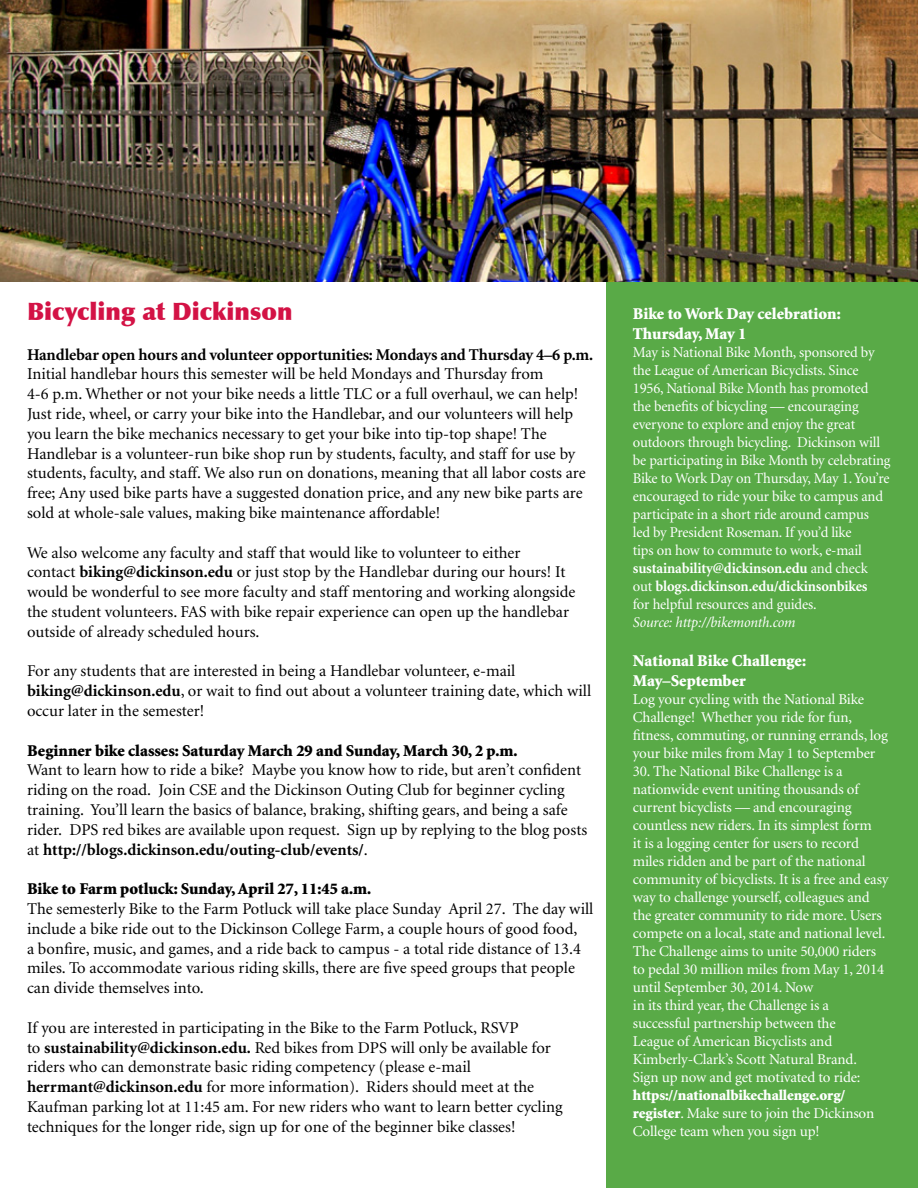
<style>
.page{position:relative;width:918px;height:1188px;background:#fff}
.page>*{position:absolute;margin:0;border:0;box-sizing:border-box;transform-origin:0 0}
.t1{font:900 24px "Optima";color:#d31245}
.t2{font:16.5px/19.8px "Minion";color:#000}
.t3{font:900 16.5px "Minion";color:#000}
.t4{font:900 16.5px/19.8px "Minion";color:#fff}
.t5{font:700 16.5px "Minion";letter-spacing:-.01em;color:#000}
.t6{font:15px/18px "Minion";letter-spacing:-.01em;color:#fff}
.t7{font:italic 15px "Minion";letter-spacing:-.01em;color:#fff}
.s1{font-weight:700}
.s2{font-weight:900}
</style>
<div class="page">
<div style="left:606px;top:255px;width:312px;height:933px;background:#59aa47"></div>
<img style="left:0;top:0;width:918px;height:281px">
<h1 class="t1" style="left:27px;top:297px;width:267px">Bicycling at Dickinson</h1>
<p class="t5" style="left:27px;top:346px;width:568px">Handlebar open hours and volunteer opportunities: Mondays and Thursday 4–6 p.m.</p>
<p class="t2" style="left:27px;top:365px;width:560px">Initial handlebar hours this semester will be held Mondays and Thursday from<br>4-6 p.m. Whether or not your bike needs a little TLC or a full overhaul, we can help!<br>Just ride, wheel, or carry your bike into the Handlebar, and our volunteers will help you learn the bike mechanics necessary to get your bike into tip-top shape! The Handlebar is a volunteer-run bike shop run by students, faculty, and staff for use by students, faculty, and staff. We also run on donations, meaning that all labor costs are free; Any used bike parts have a suggested donation price, and any new bike parts are sold at whole-sale values, making bike maintenance affordable!</p>
<p class="t2" style="left:27px;top:543px;width:550px">We also welcome any faculty and staff that would like to volunteer to either<br>contact <span class="s1">biking@dickinson.edu</span> or just stop by the Handlebar during our hours! It would be wonderful to see more faculty and staff mentoring and working alongside the student volunteers. FAS with bike repair experience can open up the handlebar outside of already scheduled hours.</p>
<p class="t2" style="left:27px;top:662px;width:566px">For any students that are interested in being a Handlebar volunteer, e-mail <span class="s1">biking@dickinson.edu</span>, or wait to find out about a volunteer training date, which will occur later in the semester!</p>
<p class="t3" style="left:27px;top:742px;width:492px">Beginner bike classes: Saturday March 29 and Sunday, March 30, 2 p.m.</p>
<p class="t2" style="left:27px;top:761px;width:562px">Want to learn how to ride a bike? Maybe you know how to ride, but aren’t confident riding on the road. Join CSE and the Dickinson Outing Club for beginner cycling training. You’ll learn the basics of balance, braking, shifting gears, and being a safe rider. DPS red bikes are available upon request. Sign up by replying to the blog posts at <span class="s1">http://blogs.dickinson.edu/outing-club/events/</span>.</p>
<p class="t3" style="left:27px;top:881px;width:346px">Bike to Farm potluck: Sunday, April 27, 11:45 a.m.</p>
<p class="t2" style="left:27px;top:900px;width:568px">The semesterly Bike to the Farm Potluck will take place Sunday April 27. The day will include a bike ride out to the Dickinson College Farm, a couple hours of good food,<br>a bonfire, music, and games, and a ride back to campus - a total ride distance of 13.4 miles. To accommodate various riding skills, there are five speed groups that people can divide themselves into.</p>
<p class="t2" style="left:27px;top:1018px;width:537px">If you are interested in participating in the Bike to the Farm Potluck, RSVP<br>to <span class="s1">sustainability@dickinson.edu.</span> Red bikes from DPS will only be available for riders who can demonstrate basic riding competency (please e-mail <span class="s1">herrmant@dickinson.edu</span> for more information). Riders should meet at the Kaufman parking lot at 11:45 am. For new riders who want to learn better cycling techniques for the longer ride, sign up for one of the beginner bike classes!</p>
<p class="t4" style="left:633px;top:304px;width:209px">Bike to Work Day celebration:<br>Thursday, May 1</p>
<p class="t6" style="left:633px;top:344px;width:259px">May is National Bike Month, sponsored by the League of American Bicyclists. Since 1956, National Bike Month has promoted<br>the benefits of bicycling — encouraging everyone to explore and enjoy the great outdoors through bicycling. Dickinson will be participating in Bike Month by celebrating Bike to Work Day on Thursday, May 1. You’re encouraged to ride your bike to campus and participate in a short ride around campus<br>led by President Roseman. If you’d like<br>tips on how to commute to work, e-mail <span class="s1">sustainability@dickinson.edu</span> and check out <span class="s1">blogs.dickinson.edu/dickinsonbikes<br></span>for helpful resources and guides.</p>
<p class="t7" style="left:633px;top:615px;width:164px">Source: http://bikemonth.com</p>
<p class="t4" style="left:633px;top:652px;width:175px">National Bike Challenge:<br>May–September</p>
<p class="t6" style="left:633px;top:691px;width:257px">Log your cycling with the National Bike Challenge! Whether you ride for fun, fitness, commuting, or running errands, log your bike miles from May 1 to September</p>
<p class="t6" style="left:633px;top:763px;width:257px">30. The National Bike Challenge is a nationwide event uniting thousands of current bicyclists — and encouraging countless new riders. In its simplest form<br>it is a logging center for users to record miles ridden and be part of the national community of bicyclists. It is a free and easy way to challenge yourself, colleagues and the greater community to ride more. Users compete on a local, state and national level.<br>The Challenge aims to unite 50,000 riders to pedal 30 million miles from May 1, 2014 until September 30, 2014. Now<br>in its third year, the Challenge is a successful partnership between the<br>League of American Bicyclists and Kimberly-Clark’s Scott Natural Brand.<br>Sign up now and get motivated to ride:</p>
<p class="t6" style="left:633px;top:1087px;width:243px"><span class="s2">https://nationalbikechallenge.org/ register</span>. Make sure to join the Dickinson<br>College team when you sign up!</p>
</div>
